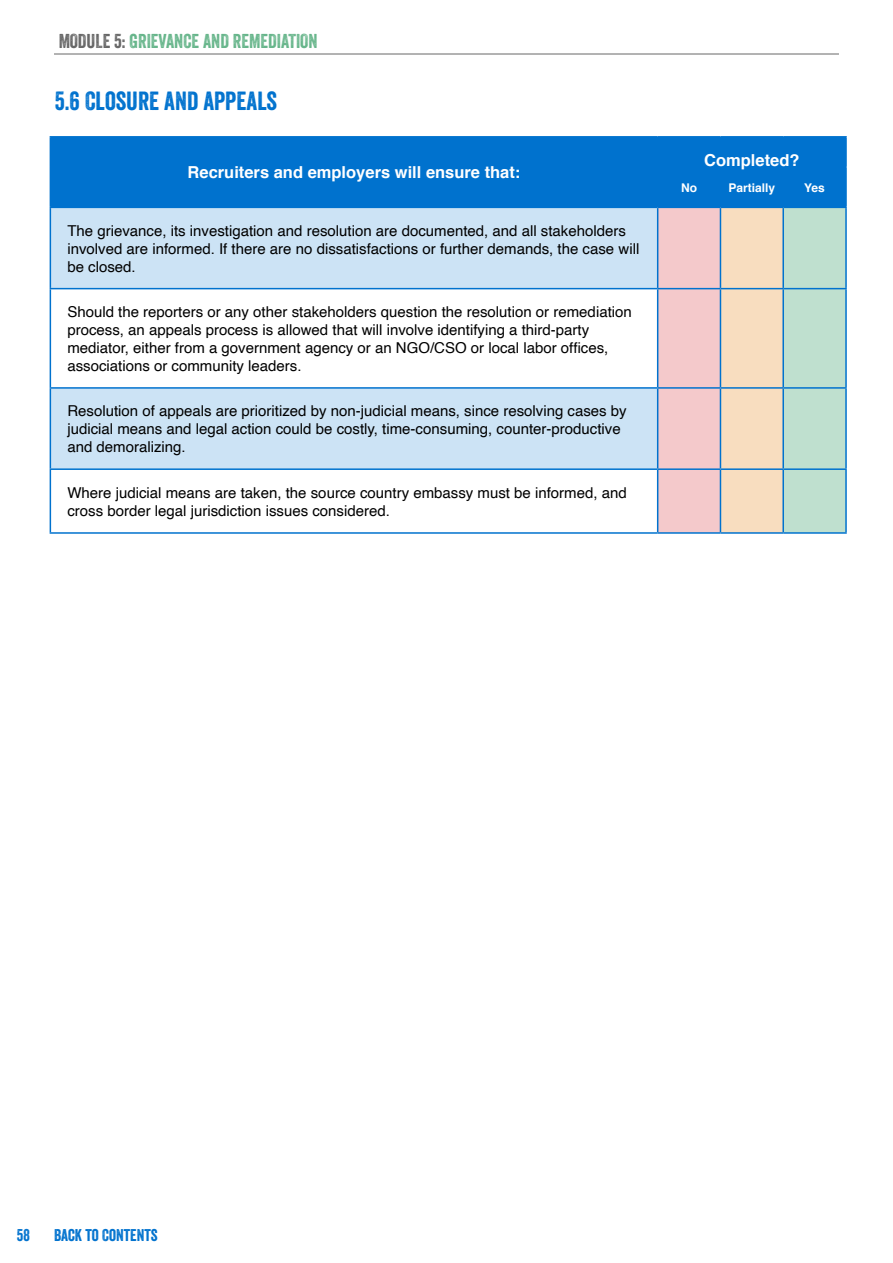
<style>
.page{position:relative;width:893px;height:1263px;background:#fff}
.page>*{position:absolute;margin:0;border:0;box-sizing:border-box;transform-origin:0 0}
.Body{font:25.5px "Veneer";color:#0072ce}
.t1{font:19.5px "Veneer";color:#00843d}
.Table_header{font:700 16.5px "Helvetica";color:#fff}
.t2{font:16.5px "Veneer";color:#0072ce}
.Table_Body{font:15px/18px "Helvetica";color:#000}
.Table_check_options{font:700 12px "Helvetica";color:#fff}
.s1{color:#000}
</style>
<div class="page">
<hr style="left:54px;top:54px;width:785px;height:1px;background:#000">
<div style="left:51px;top:138px;width:794px;height:69px;background:#0072ce"></div>
<div style="left:51px;top:208px;width:606px;height:80px;background:#cce3f5"></div>
<svg style="left:658px;top:208px;width:187px;height:324px;background:#e1d6c8"></svg>
<svg style="left:51px;top:289px;width:606px;height:243px"></svg>
<hr style="left:50px;top:208px;width:1px;height:80px;background:#0072ce">
<hr style="left:50px;top:288px;width:608px;height:1px;background:#0072ce">
<hr style="left:50px;top:289px;width:1px;height:98px;background:#0072ce">
<hr style="left:50px;top:387px;width:608px;height:2px;background:#0072ce">
<hr style="left:50px;top:389px;width:1px;height:79px;background:#0072ce">
<hr style="left:50px;top:468px;width:608px;height:2px;background:#0072ce">
<hr style="left:50px;top:470px;width:1px;height:62px;background:#0072ce">
<hr style="left:50px;top:532px;width:608px;height:2px;background:#0072ce">
<hr style="left:657px;top:166px;width:63px;height:2px;background:#0072ce">
<hr style="left:657px;top:168px;width:1px;height:39px;background:#0072ce">
<hr style="left:658px;top:207px;width:62px;height:1px;background:#0072ce">
<hr style="left:720px;top:166px;width:63px;height:2px;background:#0072ce">
<hr style="left:720px;top:168px;width:1px;height:39px;background:#0072ce">
<hr style="left:720px;top:207px;width:63px;height:1px;background:#0072ce">
<hr style="left:783px;top:166px;width:64px;height:2px;background:#0072ce">
<hr style="left:782px;top:168px;width:2px;height:39px;background:#0072ce">
<hr style="left:845px;top:168px;width:2px;height:39px;background:#0072ce">
<hr style="left:783px;top:207px;width:64px;height:1px;background:#0072ce">
<hr style="left:50px;top:136px;width:608px;height:2px;background:#0072ce">
<svg style="left:50px;top:138px;width:1px;height:29px"></svg>
<hr style="left:50px;top:167px;width:1px;height:40px;background:#0072ce">
<hr style="left:50px;top:207px;width:608px;height:1px;background:#0072ce">
<svg style="left:657px;top:138px;width:1px;height:28px"></svg>
<hr style="left:657px;top:208px;width:1px;height:80px;background:#0072ce">
<hr style="left:657px;top:289px;width:1px;height:98px;background:#0072ce">
<hr style="left:657px;top:389px;width:1px;height:79px;background:#0072ce">
<hr style="left:657px;top:470px;width:1px;height:62px;background:#0072ce">
<hr style="left:658px;top:136px;width:62px;height:2px;background:#0072ce">
<hr style="left:720px;top:136px;width:63px;height:2px;background:#0072ce">
<hr style="left:783px;top:136px;width:64px;height:2px;background:#0072ce">
<hr style="left:658px;top:288px;width:62px;height:1px;background:#0072ce">
<hr style="left:658px;top:387px;width:62px;height:2px;background:#0072ce">
<hr style="left:658px;top:468px;width:62px;height:2px;background:#0072ce">
<hr style="left:658px;top:532px;width:62px;height:2px;background:#0072ce">
<hr style="left:720px;top:208px;width:1px;height:80px;background:#0072ce">
<hr style="left:720px;top:289px;width:1px;height:98px;background:#0072ce">
<hr style="left:720px;top:389px;width:1px;height:79px;background:#0072ce">
<hr style="left:720px;top:470px;width:1px;height:62px;background:#0072ce">
<hr style="left:720px;top:288px;width:63px;height:1px;background:#0072ce">
<hr style="left:720px;top:387px;width:63px;height:2px;background:#0072ce">
<hr style="left:720px;top:468px;width:63px;height:2px;background:#0072ce">
<hr style="left:720px;top:532px;width:63px;height:2px;background:#0072ce">
<hr style="left:845px;top:138px;width:2px;height:28px;background:#0072ce">
<hr style="left:782px;top:208px;width:2px;height:80px;background:#0072ce">
<hr style="left:845px;top:208px;width:2px;height:80px;background:#0072ce">
<hr style="left:782px;top:289px;width:2px;height:98px;background:#0072ce">
<hr style="left:845px;top:289px;width:2px;height:98px;background:#0072ce">
<hr style="left:782px;top:389px;width:2px;height:79px;background:#0072ce">
<hr style="left:845px;top:389px;width:2px;height:79px;background:#0072ce">
<hr style="left:782px;top:470px;width:2px;height:62px;background:#0072ce">
<hr style="left:845px;top:470px;width:2px;height:62px;background:#0072ce">
<hr style="left:783px;top:288px;width:64px;height:1px;background:#0072ce">
<hr style="left:783px;top:387px;width:64px;height:2px;background:#0072ce">
<hr style="left:783px;top:468px;width:64px;height:2px;background:#0072ce">
<hr style="left:783px;top:532px;width:64px;height:2px;background:#0072ce">
<h2 class="t1" style="left:58px;top:29px;width:261px"><span class="s1">MODULE 5:</span> GRIEVANCE AND REMEDIATION</h2>
<p class="Body" style="left:55px;top:86px;width:224px">5.6 CLOSURE AND APPEALS</p>
<p class="Table_header" style="left:188px;top:159px;width:334px">Recruiters and employers will ensure that:</p>
<p class="Table_Body" style="left:67px;top:222px;width:573px">The grievance, its investigation and resolution are documented, and all stakeholders involved are informed. If there are no dissatisfactions or further demands, the case will be closed.</p>
<p class="Table_Body" style="left:67px;top:303px;width:566px">Should the reporters or any other stakeholders question the resolution or remediation process, an appeals process is allowed that will involve identifying a third-party mediator, either from a government agency or an NGO/CSO or local labor offices, associations or community leaders.</p>
<p class="Table_Body" style="left:67px;top:402px;width:561px">Resolution of appeals are prioritized by non-judicial means, since resolving cases by judicial means and legal action could be costly, time-consuming, counter-productive and demoralizing.</p>
<p class="Table_Body" style="left:67px;top:484px;width:561px">Where judicial means are taken, the source country embassy must be informed, and cross border legal jurisdiction issues considered.</p>
<p class="Table_header" style="left:704px;top:147px;width:97px">Completed?</p>
<p class="Table_check_options" style="left:681px;top:178px;width:17px">No</p>
<p class="Table_check_options" style="left:728px;top:178px;width:48px">Partially</p>
<p class="Table_check_options" style="left:804px;top:178px;width:22px">Yes</p>
<p class="t2" style="left:17px;top:1225px;width:14px">58</p>
<p class="t2" style="left:54px;top:1225px;width:105px">BACK TO CONTENTS</p>
</div>
